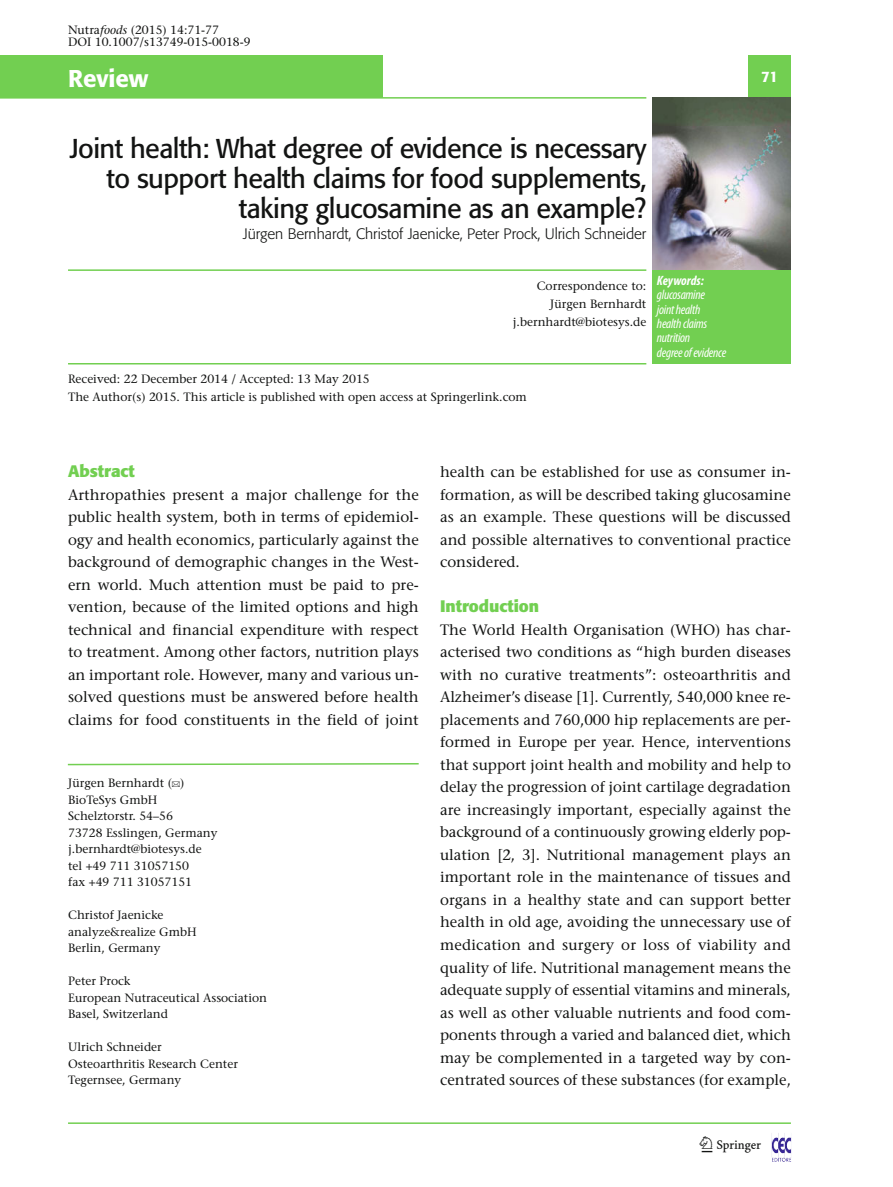
<style>
.page{position:relative;width:893px;height:1187px;background:#fff}
.page>*{position:absolute;margin:0;border:0;box-sizing:border-box;transform-origin:0 0}
.t1{font:27px/30px "Formata";letter-spacing:-.02em;color:#131413;text-align:right}
.t2{font:500 24px "Formata";color:#fff}
.t3{font:22.5px "Springnew";color:#131413}
.t4{font:700 16.5px "Formata";color:#72cf51}
.t5{font:500 15px/22.5px "Stone Serif Std";color:#131413;text-align:justify}
.t6{font:300 15px "Formata";color:#131413}
.t7{font:500 15px "Formata";color:#fff}
.t8{font:italic condensed 13.5px/14.2px "Myriad Pro";letter-spacing:-.02em;color:#fff}
.t9{font:italic 700 condensed 13.5px "Myriad Pro";color:#fff}
.t10{font:500 12px/16.5px "Stone Serif Std";color:#131413}
.s1{font-style:italic}
.s2{font-family:"Carta Std";font-weight:400}
</style>
<div class="page">
<div style="left:0;top:55px;width:383px;height:43px;background:#72cf51"></div>
<div style="left:748px;top:55px;width:43px;height:43px;background:#72cf51"></div>
<hr style="left:68px;top:269px;width:578px;height:2px;background:#72cf51">
<hr style="left:0;top:97px;width:646px;height:2px;background:#72cf51">
<hr style="left:68px;top:1122px;width:723px;height:1px;background:#72cf51">
<hr style="left:68px;top:363px;width:578px;height:1px;background:#72cf51">
<img style="left:653px;top:98px;width:138px;height:172px">
<div style="left:653px;top:270px;width:138px;height:94px;background:#72cf51"></div>
<img style="left:772px;top:1133px;width:19px;height:28px">
<svg style="left:67px;top:763px;width:352px;height:3px"></svg>
<p class="t10" style="left:68px;top:25px;width:184px;line-height:12px">Nutra<span class="s1">foods</span> (2015) 14:71-77<br>DOI 10.1007/s13749-015-0018-9</p>
<h2 class="t2" style="left:68px;top:68px;width:82px">Review</h2>
<p class="t7" style="left:761px;top:70px;width:18px">71</p>
<h1 class="t1" style="left:70px;top:135px;width:578px">Joint health: What degree of evidence is necessary to support health claims for food supplements, taking glucosamine as an example?</h1>
<p class="t6" style="left:243px;top:227px;width:405px">Jürgen Bernhardt, Christof Jaenicke, Peter Prock, Ulrich Schneider</p>
<p class="t10" style="left:513px;top:278px;width:135px;line-height:18px;text-align:right">Correspondence to:<br>Jürgen Bernhardt j.bernhardt@biotesys.de</p>
<p class="t10" style="left:68px;top:371px;width:460px;line-height:18px">Received: 22 December 2014 / Accepted: 13 May 2015<br>The Author(s) 2015. This article is published with open access at Springerlink.com</p>
<p class="t9" style="left:657px;top:272px;width:48px">Keywords:</p>
<p class="t8" style="left:657px;top:289px;width:71px">glucosamine<br>joint health health claims nutrition<br>degree of evidence</p>
<p class="t4" style="left:68px;top:464px;width:68px">Abstract</p>
<p class="t5" style="left:68px;top:485px;width:352px">Arthropathies present a major challenge for the public health system, both in terms of epidemiol&shy;ogy and health economics, particularly against the background of demographic changes in the West&shy;ern world. Much attention must be paid to pre&shy;vention, because of the limited options and high technical and financial expenditure with respect to treatment. Among other factors, nutrition plays an important role. However, many and various un&shy;solved questions must be answered before health claims for food constituents in the field of joint</p>
<p class="t10" style="left:68px;top:776px;width:151px">Jürgen Bernhardt (<span class="s2">•</span>)<br>BioTeSys GmbH<br>Schelztorstr. 54–56<br>73728 Esslingen, Germany j.bernhardt@biotesys.de tel +49 711 31057150<br>fax +49 711 31057151</p>
<p class="t10" style="left:68px;top:908px;width:130px">Christof Jaenicke analyze&amp;realize GmbH<br>Berlin, Germany</p>
<p class="t10" style="left:68px;top:974px;width:200px">Peter Prock<br>European Nutraceutical Association<br>Basel, Switzerland</p>
<p class="t10" style="left:68px;top:1040px;width:171px">Ulrich Schneider<br>Osteoarthritis Research Center<br>Tegernsee, Germany</p>
<p class="t5" style="left:440px;top:462px;width:352px">health can be established for use as consumer in&shy;formation, as will be described taking glucosamine as an example. These questions will be discussed and possible alternatives to conventional practice considered.</p>
<p class="t4" style="left:440px;top:599px;width:100px">Introduction</p>
<p class="t5" style="left:440px;top:620px;width:352px">The World Health Organisation (WHO) has char&shy;acterised two conditions as “high burden diseases with no curative treatments”: osteoarthritis and Alzheimer’s disease [1]. Currently, 540,000 knee re&shy;placements and 760,000 hip replacements are per&shy;formed in Europe per year. Hence, interventions that support joint health and mobility and help to delay the progression of joint cartilage degradation are increasingly important, especially against the background of a continuously growing elderly pop&shy;ulation [2, 3]. Nutritional management plays an important role in the maintenance of tissues and organs in a healthy state and can support better health in old age, avoiding the unnecessary use of medication and surgery or loss of viability and quality of life. Nutritional management means the adequate supply of essential vitamins and minerals, as well as other valuable nutrients and food com&shy;ponents through a varied and balanced diet, which may be complemented in a targeted way by con&shy;centrated sources of these substances (for example,</p>
<h3 class="t3" style="left:702px;top:1136px;width:61px">13</h3>
</div>
